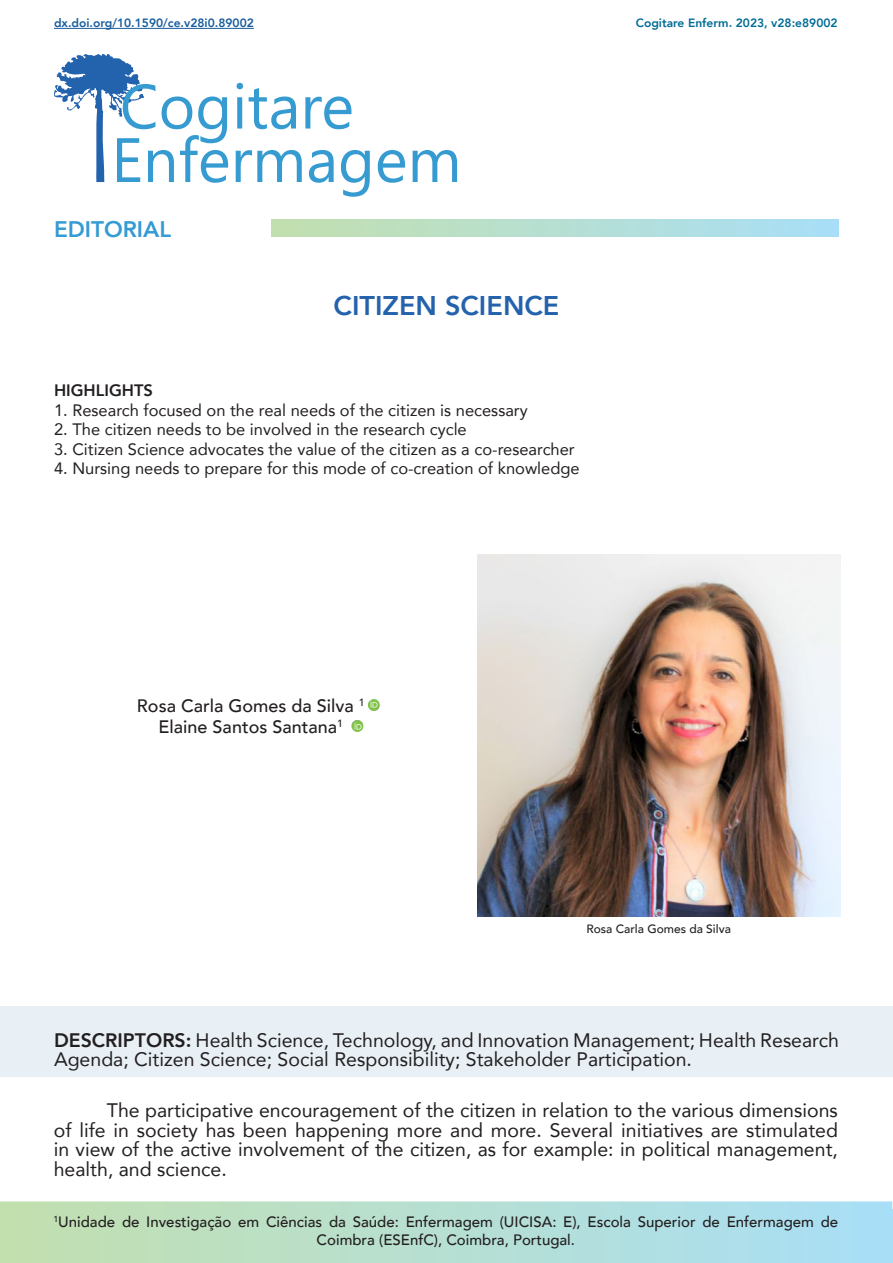
<style>
.page{position:relative;width:893px;height:1263px;background:#fff}
.page>*{position:absolute;margin:0;border:0;box-sizing:border-box;transform-origin:0 0}
.t1{font:800 27px "Avenir";color:#2462ac}
.t2{font:800 22.5px "Avenir";color:#349bd3}
.t3{font:19.5px/19.5px "Avenir";color:#231f20}
.t4{font:500 18px "Avenir";color:#231f20}
.List_Paragraph{font:16.5px "Avenir";color:#231f20}
.t5{font:800 16.5px "Avenir";color:#231f20}
.t6{font:500 15px/18px "Avenir";color:#231f20;text-align:center}
.t7{font:500 12px/18.6px "Avenir";color:#231f20;text-align:center}
.t8{font:800 12px "Avenir";color:#175d9e}
.t9{font:800 12px "Avenir";color:#006c95}
.s1{font-weight:800}
</style>
<div class="page">
<svg style="left:236px;top:150px;width:66px;height:32px"></svg>
<svg style="left:309px;top:150px;width:25px;height:33px"></svg>
<svg style="left:341px;top:150px;width:29px;height:47px"></svg>
<svg style="left:378px;top:150px;width:27px;height:33px"></svg>
<svg style="left:413px;top:150px;width:44px;height:32px"></svg>
<svg style="left:54px;top:54px;width:174px;height:129px"></svg>
<svg style="left:237px;top:83px;width:6px;height:46px"></svg>
<svg style="left:249px;top:88px;width:47px;height:41px"></svg>
<svg style="left:305px;top:97px;width:46px;height:32px"></svg>
<div style="left:271px;top:220px;width:568px;height:16px;background:linear-gradient(to right,#c3dfae,#a9dff7)"></div>
<hr style="left:54px;top:28px;width:200px;height:1px;background:#175d9e">
<div style="left:0;top:1006px;width:893px;height:70px;background:#e8f0f6"></div>
<svg style="left:0;top:1201px;width:892px;height:62px;background:#b6dfd2"></svg>
<svg style="left:368px;top:699px;width:12px;height:12px"></svg>
<svg style="left:351px;top:720px;width:12px;height:12px"></svg>
<img style="left:477px;top:554px;width:363px;height:362px">
<p class="t8" style="left:54px;top:12px;width:201px">dx.doi.org/10.1590/ce.v28i0.89002</p>
<p class="t9" style="left:636px;top:12px;width:203px">Cogitare Enferm. 2023, v28:e89002</p>
<p class="t2" style="left:54px;top:209px;width:119px">EDITORIAL</p>
<p class="t1" style="left:333px;top:281px;width:227px">CITIZEN SCIENCE</p>
<p class="t5" style="left:54px;top:375px;width:101px">HIGHLIGHTS</p>
<p class="List_Paragraph" style="left:54px;top:397px;width:475px">1. Research focused on the real needs of the citizen is necessary</p>
<p class="List_Paragraph" style="left:54px;top:416px;width:414px">2. The citizen needs to be involved in the research cycle</p>
<p class="List_Paragraph" style="left:54px;top:436px;width:522px">3. Citizen Science advocates the value of the citizen as a co-researcher</p>
<p class="List_Paragraph" style="left:54px;top:455px;width:527px">4. Nursing needs to prepare for this mode of co-creation of knowledge</p>
<p class="t4" style="left:137px;top:690px;width:229px">Rosa Carla Gomes da Silva <sup>1</sup></p>
<p class="t4" style="left:159px;top:711px;width:186px">Elaine Santos Santana<sup>1</sup></p>
<p class="t7" style="left:586px;top:919px;width:146px">Rosa Carla Gomes da Silva</p>
<p class="t3" style="left:54px;top:1030px;width:786px"><span class="s1">DESCRIPTORS:</span> Health Science, Technology, and Innovation Management; Health Research<br>Agenda; Citizen Science; Social Responsibility; Stakeholder Participation.</p>
<p class="t3" style="left:54px;top:1100px;width:786px;text-align:justify;text-indent:53px">The participative encouragement of the citizen in relation to the various dimensions of life in society has been happening more and more. Several initiatives are stimulated in view of the active involvement of the citizen, as for example: in political management, health, and science.</p>
<p class="t6" style="left:53px;top:1212px;width:786px"><sup>1</sup>Unidade de Investigação em Ciências da Saúde: Enfermagem (UICISA: E), Escola Superior de Enfermagem de<br>Coimbra (ESEnfC), Coimbra, Portugal.</p>
<p class="t7" style="left:378px;top:1216px;width:139px">Citizen science<br>Silva RCG da, Santana ES</p>
</div>
